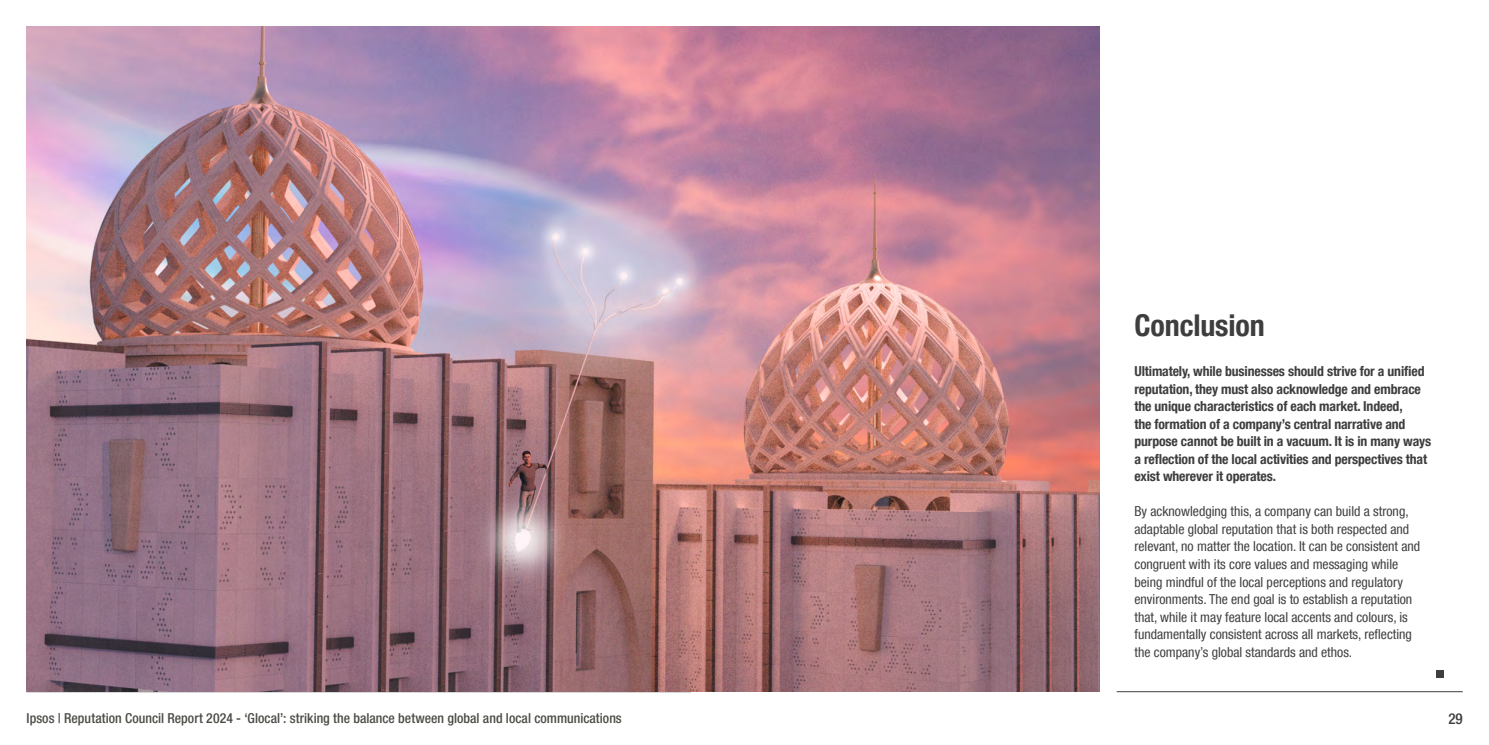
<style>
.page{position:relative;width:1489px;height:745px;background:#fff}
.page>*{position:absolute;margin:0;border:0;box-sizing:border-box;transform-origin:0 0}
.t1{font:700 condensed 30px "Helvetica Neue LT Com";letter-spacing:-.005em;color:#3e3e3f}
.t2{font:500 condensed 15px "Helvetica Neue LT Com";color:#3e3e3f}
.t3{font:condensed 13.75px/17.5px "Helvetica Neue LT Com";color:#3e3e3f}
.t4{font:700 condensed 13.75px/17.5px "Helvetica Neue LT Com";letter-spacing:-.01em;color:#3e3e3f}
.t5{font:500 condensed 13.75px "Helvetica Neue LT Com";color:#4c4b46}
</style>
<div class="page">
<hr style="left:1116px;top:691px;width:346px;height:1px;background:#3e3e3f">
<hr style="left:27px;top:691px;width:664px;height:1px;background:#3e3e3f">
<div style="left:1435px;top:669px;width:8px;height:8px;background:#3e3e3f"></div>
<img style="left:27px;top:27px;width:1071px;height:664px">
<p class="t1" style="left:1134px;top:307px;width:132px">Conclusion</p>
<p class="t4" style="left:1134px;top:362px;width:298px">Ultimately, while businesses should strive for a unified reputation, they must also acknowledge and embrace the unique characteristics of each market. Indeed,<br>the formation of a company’s central narrative and purpose cannot be built in a vacuum. It is in many ways a reflection of the local activities and perspectives that exist wherever it operates.</p>
<p class="t3" style="left:1134px;top:502px;width:287px">By acknowledging this, a company can build a strong, adaptable global reputation that is both respected and relevant, no matter the location. It can be consistent and congruent with its core values and messaging while being mindful of the local perceptions and regulatory environments. The end goal is to establish a reputation that, while it may feature local accents and colours, is fundamentally consistent across all markets, reflecting the company’s global standards and ethos.</p>
<p class="t5" style="left:27px;top:709px;width:596px">Ipsos | Reputation Council Report 2024 - ‘Glocal’: striking the balance between global and local communications</p>
<p class="t2" style="left:1448px;top:709px;width:16px">29</p>
</div>
